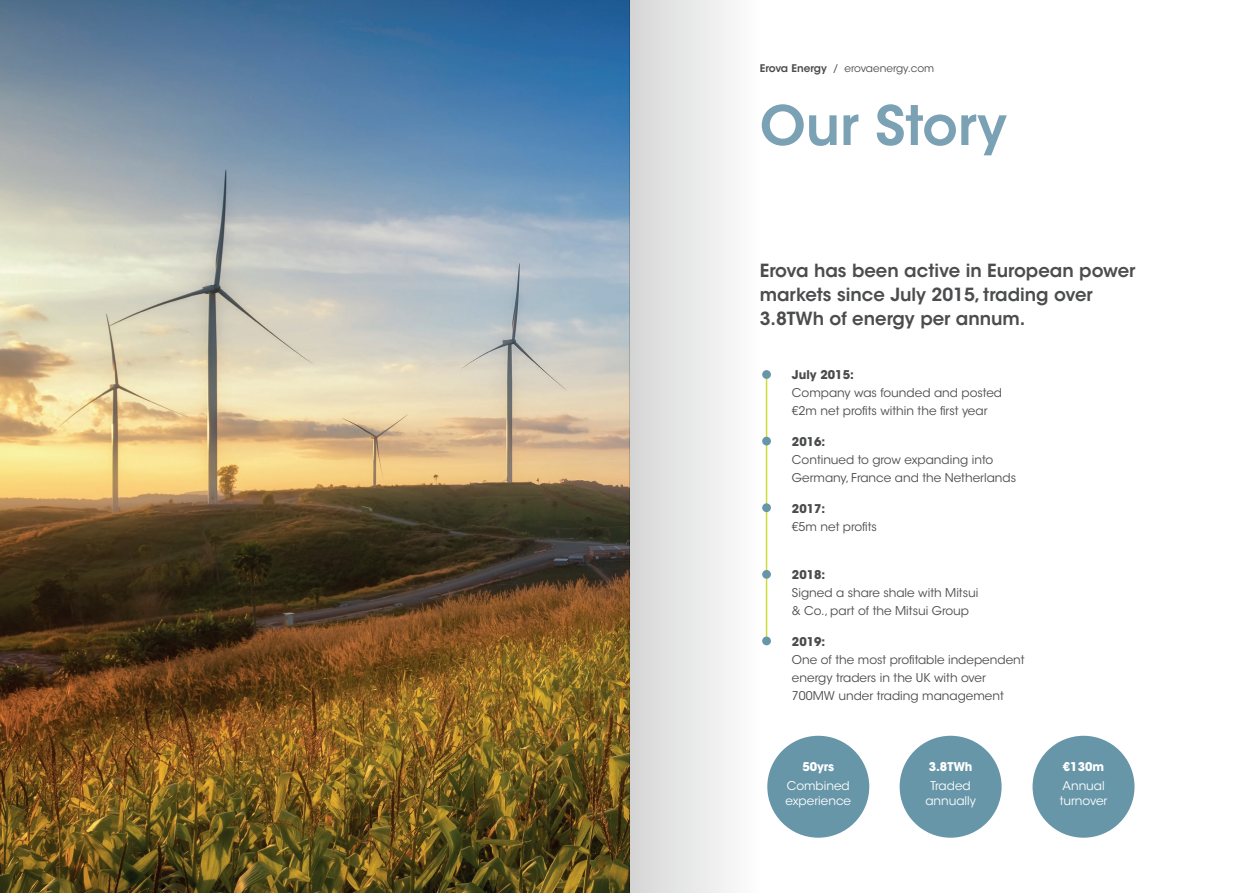
<style>
.page{position:relative;width:1259px;height:893px;background:#fff}
.page>*{position:absolute;margin:0;border:0;box-sizing:border-box;transform-origin:0 0}
.t1{font:600 54px "ITC Avant Garde Std";color:#7ba1b4}
.t2{font:600 18px/24px "ITC Avant Garde Std";color:#4b4c4d}
.t3{font:12px/18px "ITC Avant Garde Std";color:#4b4c4d}
.t4{font:12px/15px "ITC Avant Garde Std";color:#fff}
.t5{font:700 12px "ITC Avant Garde Std";color:#4b4c4d}
.t6{font:700 12px "ITC Avant Garde Std";color:#fff}
.t7{font:10.5px "ITC Avant Garde Std";color:#4b4c4d}
.s1{font-weight:600}
</style>
<div class="page">
<img style="left:0;top:0;width:629px;height:893px">
<hr style="left:766px;top:377px;width:1px;height:264px;background:#ccdc37">
<div style="left:762px;top:370px;width:9px;height:9px;background:#6796a9;border-radius:50%"></div>
<div style="left:762px;top:437px;width:9px;height:8px;background:#6796a9;border-radius:50%"></div>
<div style="left:762px;top:503px;width:9px;height:9px;background:#6796a9;border-radius:50%"></div>
<div style="left:762px;top:570px;width:9px;height:9px;background:#6796a9;border-radius:50%"></div>
<div style="left:762px;top:637px;width:9px;height:8px;background:#6796a9;border-radius:50%"></div>
<div style="left:767px;top:736px;width:102px;height:102px;background:#6796a9;border-radius:50%"></div>
<div style="left:899px;top:736px;width:102px;height:102px;background:#6796a9;border-radius:50%"></div>
<div style="left:1032px;top:736px;width:102px;height:102px;background:#6796a9;border-radius:50%"></div>
<div style="left:629px;top:0;width:131px;height:893px;background:linear-gradient(to right,#d5d5d6,#fefefe)"></div>
<p class="t7" style="left:760px;top:61px;width:176px"><span class="s1">Erova Energy</span> / erovaenergy.com</p>
<h1 class="t1" style="left:760px;top:91px;width:249px">Our Story</h1>
<h2 class="t2" style="left:760px;top:258px;width:377px">Erova has been active in European power markets since July 2015, trading over<br>3.8TWh of energy per annum.</h2>
<p class="t5" style="left:792px;top:367px;width:63px">July 2015:</p>
<p class="t3" style="left:792px;top:384px;width:212px">Company was founded and posted €2m net profits within the first year</p>
<p class="t5" style="left:792px;top:434px;width:35px">2016:</p>
<p class="t3" style="left:792px;top:451px;width:226px">Continued to grow expanding into<br>Germany, France and the Netherlands</p>
<p class="t5" style="left:792px;top:500px;width:35px">2017:</p>
<p class="t3" style="left:792px;top:517px;width:86px">€5m net profits</p>
<p class="t5" style="left:792px;top:567px;width:35px">2018:</p>
<p class="t3" style="left:792px;top:584px;width:188px">Signed a share shale with Mitsui &amp; Co., part of the Mitsui Group</p>
<p class="t5" style="left:792px;top:634px;width:35px">2019:</p>
<p class="t3" style="left:792px;top:651px;width:234px">One of the most profitable independent energy traders in the UK with over<br>700MW under trading management</p>
<p class="t6" style="left:802px;top:758px;width:33px">50yrs</p>
<p class="t4" style="left:785px;top:778px;width:67px">Combined experience</p>
<p class="t6" style="left:928px;top:758px;width:45px">3.8TWh</p>
<p class="t4" style="left:925px;top:778px;width:52px;text-align:center">Traded annually</p>
<p class="t6" style="left:1063px;top:758px;width:43px">€130m</p>
<p class="t4" style="left:1059px;top:778px;width:49px">Annual turnover</p>
</div>
